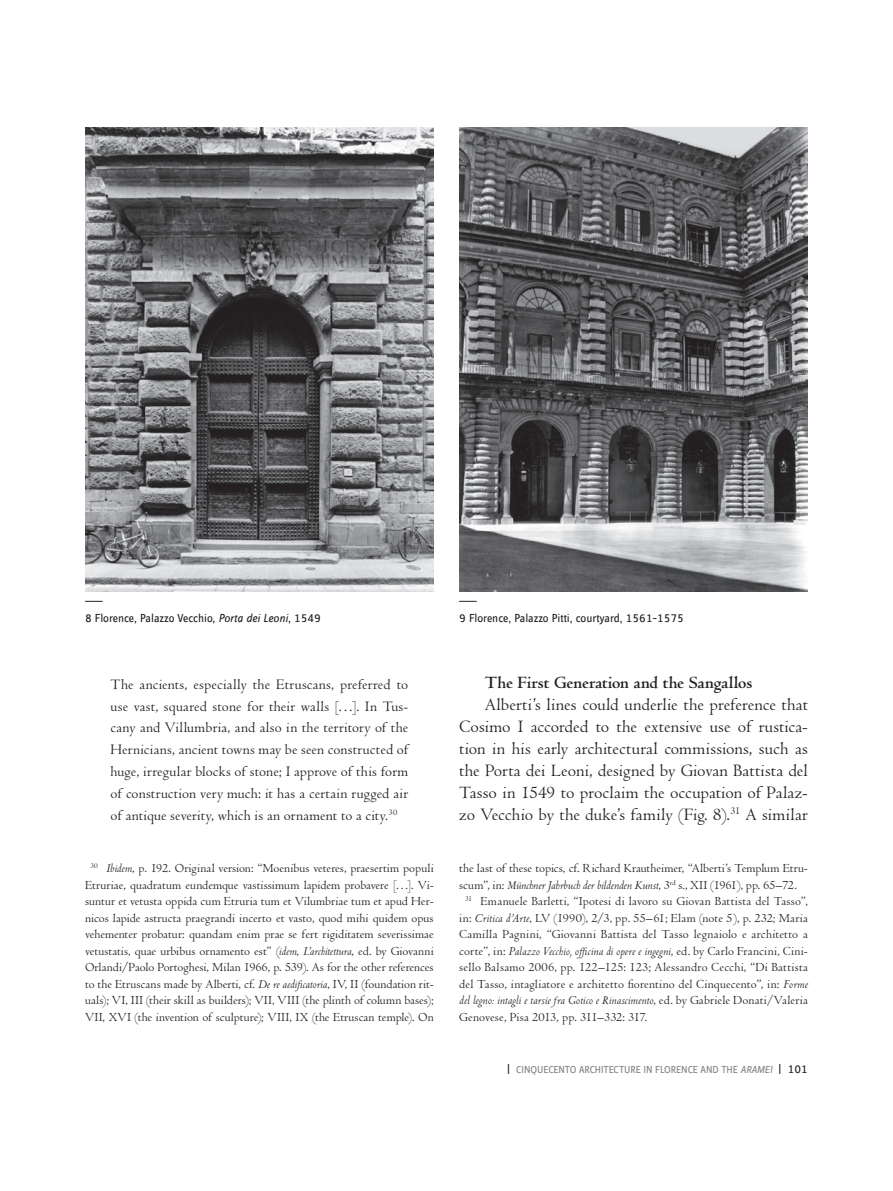
<style>
.page{position:relative;width:893px;height:1191px;background:#fff}
.page>*{position:absolute;margin:0;border:0;box-sizing:border-box;transform-origin:0 0}
.t1{font:18px/21.9px "Centaur MT Pro";color:#231f20;text-align:justify}
.t2{font:700 18px "Centaur MT Pro";color:#231f20}
.t3{font:15px/21.9px "Centaur MT Pro";letter-spacing:.005em;color:#231f20}
.t4{font:12.75px/16.5px "Centaur MT Pro";letter-spacing:.01em;color:#231f20;text-align:center}
.t5{font:italic 12.75px "Centaur MT Pro";letter-spacing:.01em;color:#231f20}
.t6{font:12.75px "Centaur MT Pro";letter-spacing:-.01em;color:#231f20}
.t7{font:12.75px "Centaur MT Pro";letter-spacing:-.02em;color:#231f20}
.t8{font:12px/23px "Zine Sans Display Offc";color:#231f20}
.t9{font:10.5px "Zine Sans Display Offc";letter-spacing:-.01em;color:#808285}
.s1{font-style:italic}
.s2{font-style:normal}
.s3{font-size:12px;color:#231f20}
</style>
<div class="page">
<img style="left:85px;top:128px;width:348px;height:463px">
<img style="left:459px;top:128px;width:349px;height:463px">
<p class="t8" style="left:85px;top:584px;width:237px">____<br>8 Florence, Palazzo Vecchio, <span class="s1">Porta dei Leoni</span>, 1549</p>
<p class="t8" style="left:459px;top:584px;width:226px">____<br>9 Florence, Palazzo Pitti, courtyard, 1561–1575</p>
<p class="t3" style="left:111px;top:673px;width:300px">The ancients, especially the Etruscans, preferred to use vast, squared stone for their walls […]. In Tus&shy;cany and Villumbria, and also in the territory of the Hernicians, ancient towns may be seen constructed of huge, irregular blocks of stone; I approve of this form of construction very much: it has a certain rugged air of antique severity, which is an ornament to a city.<sup>30</sup></p>
<h1 class="t2" style="left:485px;top:673px;width:269px">The First Generation and the Sangallos</h1>
<p class="t1" style="left:459px;top:694px;width:350px;text-indent:26px">Alberti’s lines could underlie the preference that Cosimo I accorded to the extensive use of rustica&shy;tion in his early architectural commissions, such as the Porta dei Leoni, designed by Giovan Battista del Tasso in 1549 to proclaim the occupation of Palaz&shy;zo Vecchio by the duke’s family (Fig. 8).<sup>31</sup> A similar</p>
<p class="t4" style="left:85px;top:860px;width:350px"><sup>30</sup> <span class="s1">Ibidem</span>, p. 192. Original version: “Moenibus veteres, praesertim populi Etruriae, quadratum eundemque vastissimum lapidem probavere […]. Vi&shy;suntur et vetusta oppida cum Etruria tum et Vilumbriae tum et apud Her&shy;nicos lapide astructa praegrandi incerto et vasto, quod mihi quidem opus vehementer probatur: quandam enim prae se fert rigiditatem severissimae vetustatis, quae urbibus ornamento est” (<span class="s1">idem</span>, <span class="s1">L’architettura</span>, ed. by Giovanni Orlandi/Paolo Portoghesi, Milan 1966, p. 539). As for the other references to the Etruscans made by Alberti, cf. <span class="s1">De re aedificatoria</span>, IV, II (foundation rit&shy;uals); VI, III (their skill as builders); VII, VIII (the plinth of column bases); VII, XVI (the invention of sculpture); VIII, IX (the Etruscan temple). On</p>
<p class="t4" style="left:459px;top:860px;width:350px">the last of these topics, cf. Richard Krautheimer, “Alberti’s Templum Etru-</p>
<p class="t6" style="left:459px;top:878px;width:339px">scum”, in: <span class="s1">Münchner Jahrbuch der bildenden Kunst</span>, 3<sup>rd</sup> s., XII (1961), pp. 65–72.</p>
<p class="t4" style="left:465px;top:893px;width:344px"><sup>31</sup> Emanuele Barletti, “Ipotesi di lavoro su Giovan Battista del Tasso”,</p>
<p class="t4" style="left:459px;top:910px;width:350px">in: <span class="s1">Critica d’Arte</span>, LV (1990), 2/3, pp. 55–61; Elam (note 5), p. 232; Maria</p>
<p class="t4" style="left:459px;top:926px;width:350px">Camilla Pagnini, “Giovanni Battista del Tasso legnaiolo e architetto a</p>
<p class="t5" style="left:459px;top:943px;width:350px"><span class="s2">corte”, in:</span> Palazzo Vecchio, officina di opere e ingegni<span class="s2">, ed. by Carlo Francini, Cini-</span></p>
<p class="t4" style="left:459px;top:959px;width:350px">sello Balsamo 2006, pp. 122–125: 123; Alessandro Cecchi, “Di Battista</p>
<p class="t4" style="left:459px;top:976px;width:350px">del Tasso, intagliatore e architetto fiorentino del Cinquecento”, in: <span class="s1">Forme</span></p>
<p class="t5" style="left:459px;top:992px;width:350px">del legno: intagli e tarsie fra Gotico e Rinascimento<span class="s2">, ed. by Gabriele Donati/Valeria</span></p>
<p class="t7" style="left:459px;top:1010px;width:189px">Genovese, Pisa 2013, pp. 311–332: 317.</p>
<p class="t9" style="left:507px;top:1064px;width:302px"><span class="s3">|</span> CINQUECENTO ARCHITECTURE IN FLORENCE AND THE <span class="s1">ARAMEI</span> <span class="s3">| 101</span></p>
</div>
